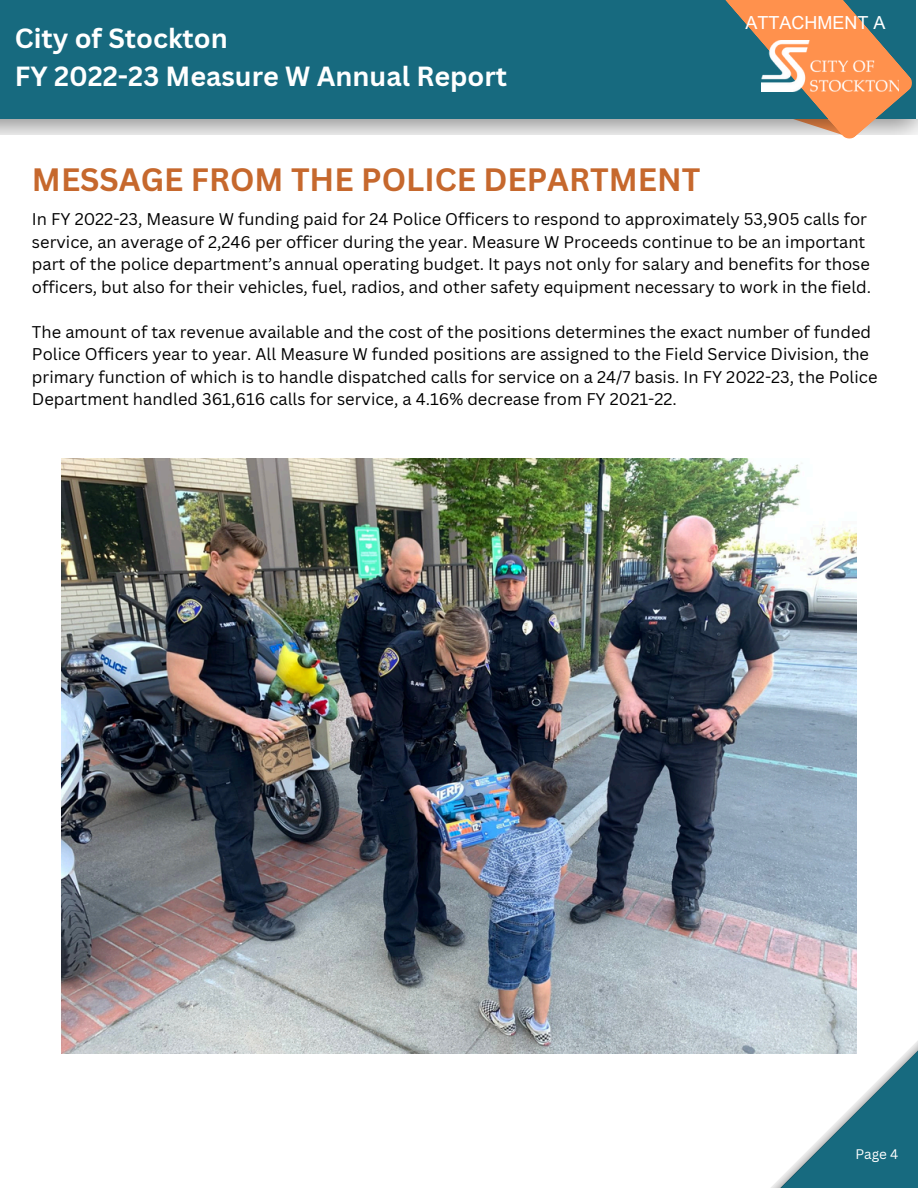
<style>
.page{position:relative;width:918px;height:1188px;background:#fff}
.page>*{position:absolute;margin:0;border:0;box-sizing:border-box;transform-origin:0 0}
.t1{font:700 31.5px "Canva Sans";color:#c6682d}
.t2{font:700 27px/37.2px "Canva Sans";color:#fff}
.t3{font:18px "Arial";color:#fff}
.t4{font:16.5px/22.5px "Canva Sans";color:#000}
.t5{font:13.5px "Canva Sans";color:#fff}
</style>
<div class="page">
<div style="left:0;top:0;width:916px;height:119px;background:#176a7f"></div>
<svg style="left:721px;top:0;width:191px;height:139px"></svg>
<img style="left:771px;top:929px;width:147px;height:259px">
<img style="left:62px;top:459px;width:794px;height:595px">
<img style="left:761px;top:40px;width:137px;height:52px">
<p class="t2" style="left:15px;top:19px;width:494px">City of Stockton<br>FY 2022-23 Measure W Annual Report</p>
<p class="t3" style="left:746px;top:10px;width:142px">ATTACHMENT A</p>
<h1 class="t1" style="left:32px;top:157px;width:670px">MESSAGE FROM THE POLICE DEPARTMENT</h1>
<h3 class="t4" style="left:32px;top:208px;width:841px">In FY 2022-23, Measure W funding paid for 24 Police Officers to respond to approximately 53,905 calls for service, an average of 2,246 per officer during the year. Measure W Proceeds continue to be an important part of the police department’s annual operating budget. It pays not only for salary and benefits for those officers, but also for their vehicles, fuel, radios, and other safety equipment necessary to work in the field.</h3>
<h3 class="t4" style="left:32px;top:320px;width:847px">The amount of tax revenue available and the cost of the positions determines the exact number of funded Police Officers year to year. All Measure W funded positions are assigned to the Field Service Division, the primary function of which is to handle dispatched calls for service on a 24/7 basis. In FY 2022-23, the Police Department handled 361,616 calls for service, a 4.16% decrease from FY 2021-22.</h3>
<p class="t5" style="left:856px;top:1145px;width:44px">Page 4</p>
</div>
